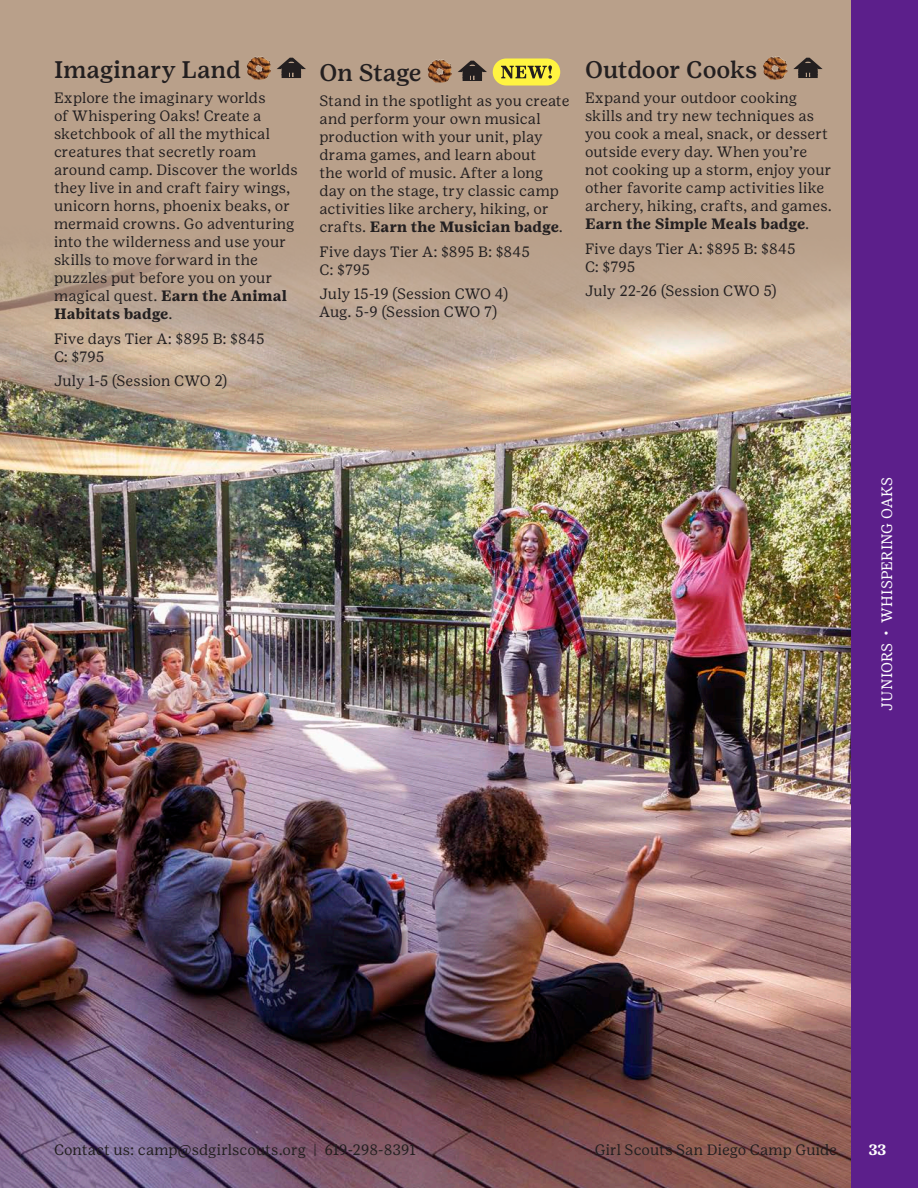
<style>
.page{position:relative;width:918px;height:1188px;background:#fff}
.page>*{position:absolute;margin:0;border:0;box-sizing:border-box;transform-origin:0 0}
.t1{font:500 24px "Girl Scout Text";color:#231f20}
.t2{font:15px/18px "Girl Scout Text";letter-spacing:.005em;color:#231f20}
.t3{font:15px "Girl Scout Text";letter-spacing:.015em;color:#fff}
.t4{font:700 15px "Girl Scout Text";color:#fff}
.s1{font-weight:700}
</style>
<div class="page">
<div style="left:850px;top:0;width:68px;height:1188px;background:#5c1f8b"></div>
<div style="left:0;top:0;width:850px;height:1188px;background:#b9a08a"></div>
<img style="left:0;top:258px;width:850px;height:930px">
<img style="left:247px;top:57px;width:8px;height:22px">
<svg style="left:277px;top:58px;width:29px;height:20px"></svg>
<img style="left:427px;top:60px;width:9px;height:21px">
<svg style="left:458px;top:61px;width:29px;height:20px"></svg>
<div style="left:493px;top:58px;width:67px;height:28px;background:#fff441;border-radius:14px"></div>
<svg style="left:501px;top:65px;width:51px;height:14px"></svg>
<img style="left:763px;top:57px;width:9px;height:22px">
<svg style="left:793px;top:58px;width:30px;height:20px"></svg>
<p class="t1" style="left:54px;top:56px;width:188px">Imaginary Land</p>
<p class="t2" style="left:54px;top:89px;width:245px">Explore the imaginary worlds<br>of Whispering Oaks! Create a sketchbook of all the mythical creatures that secretly roam around camp. Discover the worlds they live in and craft fairy wings, unicorn horns, phoenix beaks, or mermaid crowns. Go adventuring into the wilderness and use your skills to move forward in the puzzles put before you on your magical quest. <span class="s1">Earn the Animal<br>Habitats badge</span>.</p>
<p class="t2" style="left:54px;top:329px;width:212px">Five days Tier A: $895 B: $845<br>C: $795</p>
<p class="t2" style="left:54px;top:372px;width:175px">July 1-5 (Session CWO 2)</p>
<p class="t1" style="left:320px;top:59px;width:104px">On Stage</p>
<p class="t2" style="left:320px;top:92px;width:251px">Stand in the spotlight as you create and perform your own musical production with your unit, play drama games, and learn about<br>the world of music. After a long day on the stage, try classic camp activities like archery, hiking, or crafts. <span class="s1">Earn the Musician badge</span>.</p>
<p class="t2" style="left:320px;top:242px;width:212px">Five days Tier A: $895 B: $845<br>C: $795</p>
<p class="t2" style="left:320px;top:285px;width:190px">July 15-19 (Session CWO 4)<br>Aug. 5-9 (Session CWO 7)</p>
<p class="t1" style="left:585px;top:56px;width:174px">Outdoor Cooks</p>
<p class="t2" style="left:585px;top:89px;width:248px">Expand your outdoor cooking skills and try new techniques as you cook a meal, snack, or dessert outside every day. When you’re not cooking up a storm, enjoy your other favorite camp activities like archery, hiking, crafts, and games.<br><span class="s1">Earn the Simple Meals badge</span>.</p>
<p class="t2" style="left:585px;top:239px;width:212px">Five days Tier A: $895 B: $845<br>C: $795</p>
<p class="t2" style="left:585px;top:282px;width:193px">July 22-26 (Session CWO 5)</p>
<p class="t3" style="left:878px;top:711px;width:235px;rotate:-90deg">JUNIORS • WHISPERING OAKS</p>
<p class="t2" style="left:54px;top:1140px;width:363px">Contact us: camp@sdgirlscouts.org | 619-298-8391</p>
<p class="t2" style="left:595px;top:1140px;width:244px">Girl Scouts San Diego Camp Guide</p>
<p class="t4" style="left:869px;top:1141px;width:19px">33</p>
</div>
